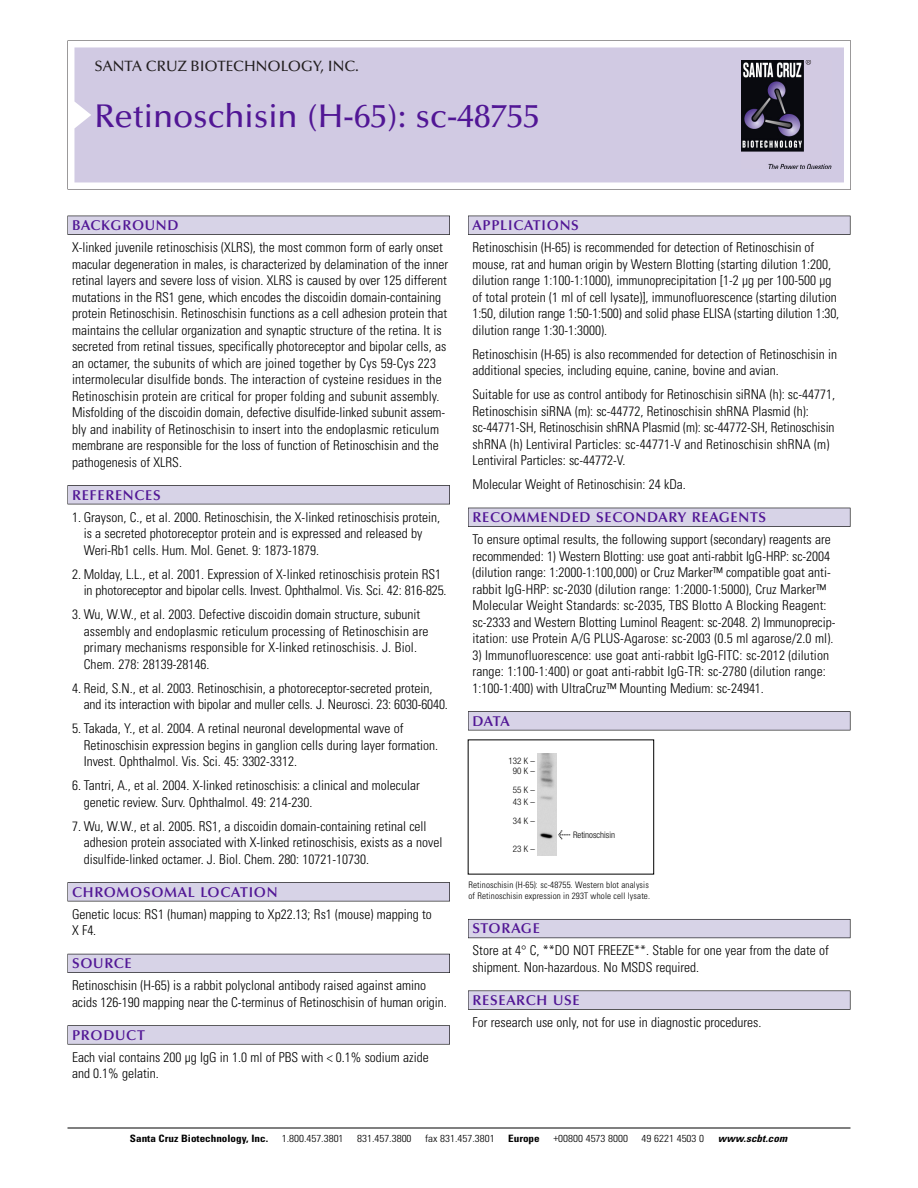
<style>
.page{position:relative;width:918px;height:1188px;background:#fff}
.page>*{position:absolute;margin:0;border:0;box-sizing:border-box;transform-origin:0 0}
.t1{font:500 33px "Optima";color:#511695}
.t2{font:500 15px "Optima";color:#231f20}
.t3{font:600 14.25px "Optima";letter-spacing:.05em;color:#511695}
.t4{font:300 condensed 13.5px/16.5px "Univers";color:#000}
.t5{font:300 condensed 10.2px "Univers";color:#000;scale:1.1 1}
.t6{font:700 condensed 10.2px "Univers";color:#000;scale:1.1 1}
.t7{font:italic 700 condensed 10.2px "Univers";letter-spacing:.005em;color:#000;scale:1.1 1}
.t8{font:300 condensed 9px/10.5px "Univers";letter-spacing:.015em;color:#000}
.t9{font:300 condensed 9px/10.8px "Helvetica Neue";color:#000;text-align:center}
.s1{font-family:"Meta Plus";font-weight:400;font-stretch:normal;font-size:10.5px}
</style>
<div class="page">
<svg style="left:68px;top:40px;width:783px;height:149px"></svg>
<div style="left:74px;top:47px;width:770px;height:135px;background:#d1cae3"></div>
<img style="left:741px;top:60px;width:90px;height:108px">
<div style="left:68px;top:216px;width:382px;height:19px;background:#525155"></div>
<div style="left:68px;top:216px;width:381px;height:18px;background:#d7d3e7"></div>
<div style="left:68px;top:485px;width:382px;height:19px;background:#525155"></div>
<div style="left:68px;top:486px;width:381px;height:18px;background:#d7d3e7"></div>
<div style="left:68px;top:882px;width:382px;height:19px;background:#545357"></div>
<div style="left:68px;top:883px;width:381px;height:18px;background:#d7d3e7"></div>
<div style="left:68px;top:954px;width:382px;height:19px;background:#54535a"></div>
<div style="left:68px;top:954px;width:381px;height:18px;background:#d7d3e7"></div>
<svg style="left:68px;top:1025px;width:382px;height:20px"></svg>
<div style="left:68px;top:1026px;width:381px;height:18px;background:#d7d3e7"></div>
<div style="left:468px;top:216px;width:382px;height:19px;background:#525155"></div>
<div style="left:468px;top:216px;width:382px;height:18px;background:#d7d3e7"></div>
<div style="left:468px;top:508px;width:382px;height:19px;background:#515055"></div>
<div style="left:468px;top:508px;width:382px;height:18px;background:#d7d3e7"></div>
<div style="left:468px;top:711px;width:382px;height:19px;background:#545357"></div>
<div style="left:468px;top:712px;width:382px;height:18px;background:#d7d3e7"></div>
<div style="left:468px;top:919px;width:382px;height:19px;background:#5b5961"></div>
<div style="left:468px;top:920px;width:382px;height:18px;background:#d7d3e7"></div>
<div style="left:468px;top:991px;width:382px;height:19px;background:#575759"></div>
<div style="left:468px;top:991px;width:382px;height:18px;background:#d7d3e7"></div>
<hr style="left:68px;top:1128px;width:782px;height:1px;background:#000">
<img style="left:537px;top:754px;width:19px;height:101px">
<p class="t2" style="left:94px;top:61px;width:266px">SANTA CRUZ BIOTECHNOLOGY, INC.</p>
<h1 class="t1" style="left:94px;top:103px;width:447px">Retinoschisin (H-65): sc-48755</h1>
<p class="t3" style="left:72px;top:219px;width:108px">BACKGROUND</p>
<p class="t4" style="left:72px;top:240px;width:378px">X-linked juvenile retinoschisis (XLRS), the most common form of early onset macular degeneration in males, is characterized by delamination of the inner retinal layers and severe loss of vision. XLRS is caused by over 125 different mutations in the RS1 gene, which encodes the discoidin domain-containing protein Retinoschisin. Retinoschisin functions as a cell adhesion protein that maintains the cellular organization and synaptic structure of the retina. It is secreted from retinal tissues, specifically photoreceptor and bipolar cells, as an octamer, the subunits of which are joined together by Cys 59-Cys 223 intermolecular disulfide bonds. The interaction of cysteine residues in the Retinoschisin protein are critical for proper folding and subunit assembly.<br>Misfolding of the discoidin domain, defective disulfide-linked subunit assem&shy;bly and inability of Retinoschisin to insert into the endoplasmic reticulum membrane are responsible for the loss of function of Retinoschisin and the pathogenesis of XLRS.</p>
<p class="t3" style="left:72px;top:489px;width:90px">REFERENCES</p>
<p class="t4" style="left:84px;top:510px;width:358px;text-indent:-12px">1. Grayson, C., et al. 2000. Retinoschisin, the X-linked retinoschisis protein, is a secreted photoreceptor protein and is expressed and released by<br>Weri-Rb1 cells. Hum. Mol. Genet. 9: 1873-1879.</p>
<p class="t4" style="left:84px;top:567px;width:364px;text-indent:-12px">2. Molday, L.L., et al. 2001. Expression of X-linked retinoschisis protein RS1 in photoreceptor and bipolar cells. Invest. Ophthalmol. Vis. Sci. 42: 816-825.</p>
<p class="t4" style="left:84px;top:607px;width:346px;text-indent:-12px">3. Wu, W.W., et al. 2003. Defective discoidin domain structure, subunit assembly and endoplasmic reticulum processing of Retinoschisin are primary mechanisms responsible for X-linked retinoschisis. J. Biol.<br>Chem. 278: 28139-28146.</p>
<p class="t4" style="left:84px;top:681px;width:366px;text-indent:-12px">4. Reid, S.N., et al. 2003. Retinoschisin, a photoreceptor-secreted protein, and its interaction with bipolar and muller cells. J. Neurosci. 23: 6030-6040.</p>
<p class="t4" style="left:84px;top:721px;width:356px;text-indent:-12px">5. Takada, Y., et al. 2004. A retinal neuronal developmental wave of<br>Retinoschisin expression begins in ganglion cells during layer formation.<br>Invest. Ophthalmol. Vis. Sci. 45: 3302-3312.</p>
<p class="t4" style="left:84px;top:778px;width:338px;text-indent:-12px">6. Tantri, A., et al. 2004. X-linked retinoschisis: a clinical and molecular genetic review. Surv. Ophthalmol. 49: 214-230.</p>
<p class="t4" style="left:84px;top:819px;width:360px;text-indent:-12px">7. Wu, W.W., et al. 2005. RS1, a discoidin domain-containing retinal cell adhesion protein associated with X-linked retinoschisis, exists as a novel disulfide-linked octamer. J. Biol. Chem. 280: 10721-10730.</p>
<p class="t3" style="left:72px;top:886px;width:207px">CHROMOSOMAL LOCATION</p>
<p class="t4" style="left:72px;top:907px;width:361px">Genetic locus: RS1 (human) mapping to Xp22.13; Rs1 (mouse) mapping to<br>X F4.</p>
<p class="t3" style="left:72px;top:958px;width:61px">SOURCE</p>
<p class="t4" style="left:72px;top:978px;width:376px">Retinoschisin (H-65) is a rabbit polyclonal antibody raised against amino acids 126-190 mapping near the C-terminus of Retinoschisin of human origin.</p>
<p class="t3" style="left:72px;top:1029px;width:74px">PRODUCT</p>
<p class="t4" style="left:72px;top:1050px;width:358px">Each vial contains 200 µg IgG in 1.0 ml of PBS with &lt; 0.1% sodium azide and 0.1% gelatin.</p>
<p class="t3" style="left:473px;top:219px;width:108px">APPLICATIONS</p>
<p class="t4" style="left:473px;top:240px;width:368px">Retinoschisin (H-65) is recommended for detection of Retinoschisin of mouse, rat and human origin by Western Blotting (starting dilution 1:200, dilution range 1:100-1:1000), immunoprecipitation [1-2 µg per 100-500 µg of total protein (1 ml of cell lysate)], immunofluorescence (starting dilution 1:50, dilution range 1:50-1:500) and solid phase ELISA (starting dilution 1:30, dilution range 1:30-1:3000).</p>
<p class="t4" style="left:473px;top:347px;width:366px">Retinoschisin (H-65) is also recommended for detection of Retinoschisin in additional species, including equine, canine, bovine and avian.</p>
<p class="t4" style="left:473px;top:387px;width:364px">Suitable for use as control antibody for Retinoschisin siRNA (h): sc-44771, Retinoschisin siRNA (m): sc-44772, Retinoschisin shRNA Plasmid (h): sc-44771-SH, Retinoschisin shRNA Plasmid (m): sc-44772-SH, Retinoschisin shRNA (h) Lentiviral Particles: sc-44771-V and Retinoschisin shRNA (m)<br>Lentiviral Particles: sc-44772-V.</p>
<p class="t4" style="left:473px;top:477px;width:215px">Molecular Weight of Retinoschisin: 24 kDa.</p>
<p class="t3" style="left:473px;top:512px;width:295px">RECOMMENDED SECONDARY REAGENTS</p>
<p class="t4" style="left:473px;top:532px;width:364px">To ensure optimal results, the following support (secondary) reagents are recommended: 1) Western Blotting: use goat anti-rabbit IgG-HRP: sc-2004 (dilution range: 1:2000-1:100,000) or Cruz Marker™ compatible goat anti&shy;rabbit IgG-HRP: sc-2030 (dilution range: 1:2000-1:5000), Cruz Marker™ Molecular Weight Standards: sc-2035, TBS Blotto A Blocking Reagent: sc-2333 and Western Blotting Luminol Reagent: sc-2048. 2) Immunoprecip&shy;itation: use Protein A/G PLUS-Agarose: sc-2003 (0.5 ml agarose/2.0 ml).</p>
<p class="t4" style="left:473px;top:648px;width:358px">3) Immunofluorescence: use goat anti-rabbit IgG-FITC: sc-2012 (dilution range: 1:100-1:400) or goat anti-rabbit IgG-TR: sc-2780 (dilution range:<br>1:100-1:400) with UltraCruz™ Mounting Medium: sc-24941.</p>
<p class="t3" style="left:473px;top:715px;width:39px">DATA</p>
<p class="t9" style="left:508px;top:756px;width:28px">132 K –<br>90K–</p>
<p class="t9" style="left:513px;top:785px;width:24px;line-height:12px;text-align:left">55K–<br>43K–</p>
<p class="t9" style="left:513px;top:816px;width:24px">34K–</p>
<p class="t9" style="left:513px;top:844px;width:24px">23K–</p>
<p class="t9" style="left:558px;top:830px;width:58px"><span class="s1">&lt;</span> Retinoschisin</p>
<p class="t8" style="left:468px;top:881px;width:183px">Retinoschisin (H-65): sc-48755. Western blot analysis of Retinoschisin expression in 293T whole cell lysate.</p>
<p class="t3" style="left:473px;top:923px;width:69px">STORAGE</p>
<p class="t4" style="left:473px;top:944px;width:358px">Store at 4° C, **DO NOT FREEZE**. Stable for one year from the date of shipment. Non-hazardous. No MSDS required.</p>
<p class="t3" style="left:473px;top:994px;width:109px">RESEARCH USE</p>
<p class="t4" style="left:473px;top:1015px;width:290px">For research use only, not for use in diagnostic procedures.</p>
<p class="t6" style="left:130px;top:1135px;width:127px">Santa Cruz Biotechnology, Inc.</p>
<p class="t5" style="left:282px;top:1135px;width:58px">1.800.457.3801</p>
<p class="t5" style="left:357px;top:1135px;width:51px">831.457.3800</p>
<p class="t5" style="left:425px;top:1135px;width:65px">fax 831.457.3801</p>
<p class="t6" style="left:508px;top:1135px;width:30px">Europe</p>
<p class="t5" style="left:553px;top:1135px;width:69px">+00800 4573 8000</p>
<p class="t5" style="left:642px;top:1135px;width:58px">49 6221 4503 0</p>
<p class="t7" style="left:718px;top:1135px;width:64px">www.scbt.com</p>
</div>
